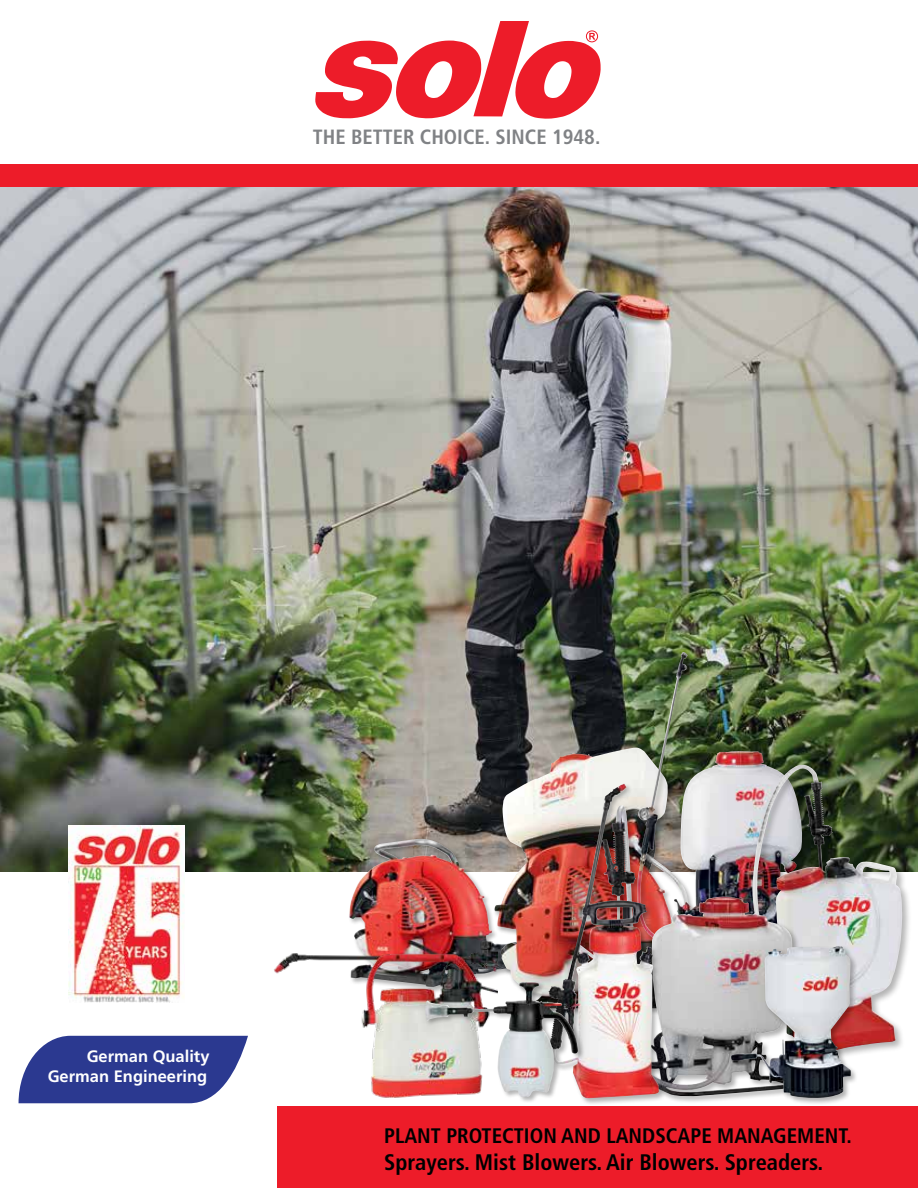
<style>
.page{position:relative;width:918px;height:1188px;background:#fff}
.page>*{position:absolute;margin:0;border:0;box-sizing:border-box;transform-origin:0 0}
.t1{font:700 condensed 22.5px "Frutiger LT Std";color:#000}
.t2{font:700 condensed 21px "Frutiger LT Std";color:#000}
.t3{font:700 condensed 20.7px "Frutiger LT";color:#808285}
.t4{font:700 16.5px/19.8px "Frutiger LT Std";color:#fff;text-align:right}
</style>
<div class="page">
<img style="left:0;top:187px;width:918px;height:684px">
<svg style="left:19px;top:1036px;width:229px;height:67px;background:#44509d"></svg>
<div style="left:0;top:164px;width:918px;height:23px;background:#ed1c29"></div>
<div style="left:278px;top:1106px;width:640px;height:82px;background:#ed1c29"></div>
<svg style="left:315px;top:21px;width:286px;height:98px"></svg>
<img style="left:349px;top:839px;width:144px;height:98px">
<img style="left:494px;top:748px;width:142px;height:232px">
<img style="left:636px;top:652px;width:207px;height:152px">
<div style="left:750px;top:763px;width:162px;height:301px;background:#000;opacity:.3"></div>
<img style="left:752px;top:766px;width:150px;height:290px">
<div style="left:601px;top:804px;width:199px;height:300px;background:#000;opacity:.3"></div>
<div style="left:547px;top:782px;width:119px;height:323px;background:#000;opacity:.3"></div>
<img style="left:548px;top:784px;width:112px;height:314px">
<div style="left:730px;top:945px;width:128px;height:160px;background:#000;opacity:.3"></div>
<img style="left:731px;top:945px;width:120px;height:154px">
<img style="left:274px;top:937px;width:223px;height:161px">
<div style="left:424px;top:980px;width:161px;height:123px;background:#000;opacity:.3"></div>
<img style="left:425px;top:982px;width:153px;height:115px">
<img style="left:68px;top:825px;width:117px;height:178px">
<p class="t3" style="left:313px;top:125px;width:289px">THE BETTER CHOICE. SINCE 1948.</p>
<p class="t4" style="left:48px;top:1047px;width:163px">German Quality<br>German Engineering</p>
<p class="t2" style="left:384px;top:1123px;width:469px">PLANT PROTECTION AND LANDSCAPE MANAGEMENT.</p>
<p class="t1" style="left:384px;top:1148px;width:441px">Sprayers. Mist Blowers. Air Blowers. Spreaders.</p>
</div>
